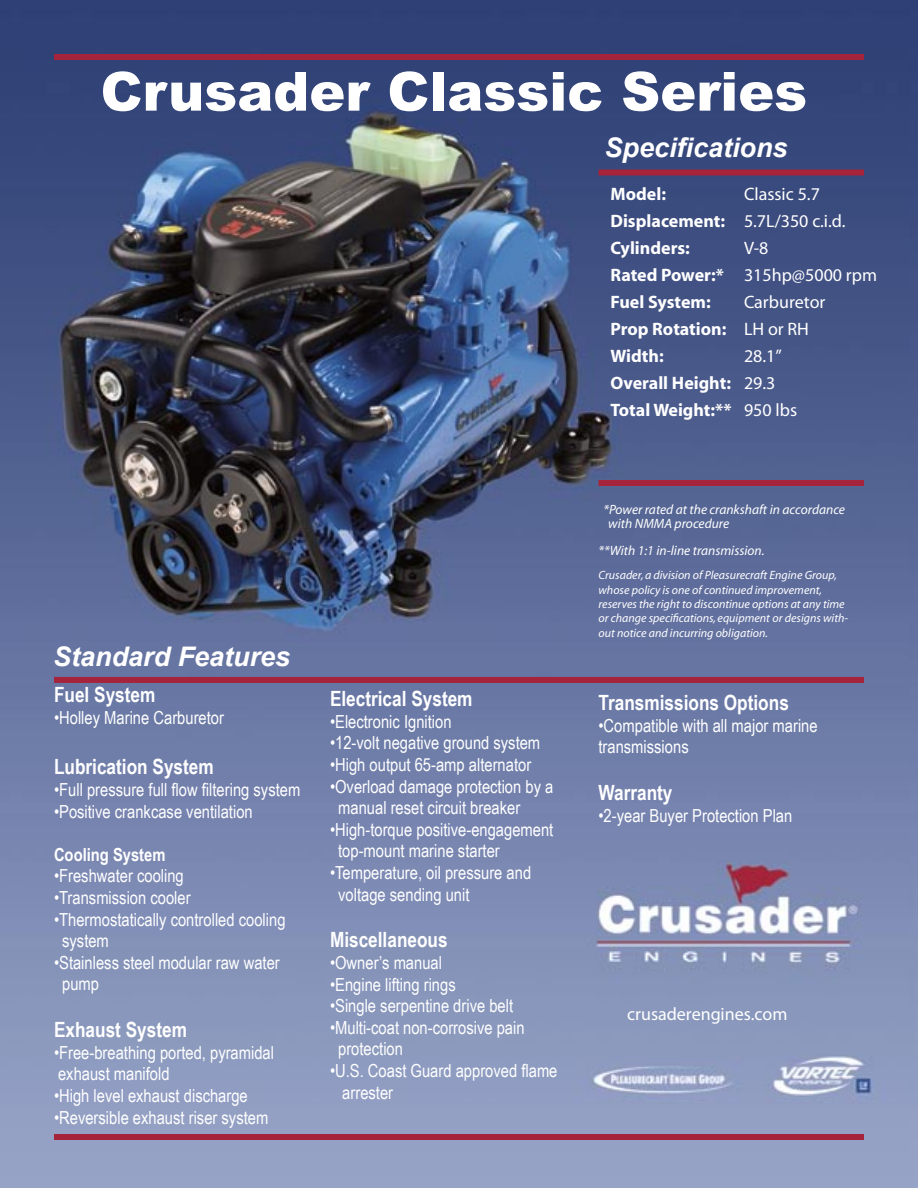
<style>
.page{position:relative;width:918px;height:1188px;background:#fff}
.page>*{position:absolute;margin:0;border:0;box-sizing:border-box;transform-origin:0 0}
.t1{font:900 54px "Arial";color:#fff}
.t2{font:italic 700 27px "Arial";color:#fff}
.t3{font:700 21px "Arial Narrow";color:#fff}
.t4{font:18px/21.6px "Arial Narrow";color:#fff}
.t5{font:700 18px "Myriad";color:#fff}
.t6{font:18px "Myriad Pro";color:#fff}
.t7{font:700 18px "Arial Narrow";color:#fff}
.t8{font:italic 13.5px "Myriad";color:#fff}
.t9{font:italic 12px/14.4px "Myriad";color:#fff}
</style>
<div class="page">
<img style="left:0;top:0;width:918px;height:1188px">
<div style="left:54px;top:54px;width:810px;height:6px;background:#a5243b"></div>
<div style="left:54px;top:677px;width:810px;height:6px;background:#a5243b"></div>
<div style="left:54px;top:1134px;width:810px;height:6px;background:#a5243b"></div>
<div style="left:598px;top:170px;width:266px;height:6px;background:#a5243b"></div>
<div style="left:598px;top:480px;width:266px;height:6px;background:#a5243b"></div>
<p class="t1" style="left:100px;top:52px;width:708px">Crusader Classic Series</p>
<p class="t2" style="left:604px;top:130px;width:185px">Specifications</p>
<p class="t5" style="left:610px;top:184px;width:57px">Model:</p>
<p class="t5" style="left:610px;top:211px;width:116px">Displacement:</p>
<p class="t5" style="left:610px;top:238px;width:81px">Cylinders:</p>
<p class="t5" style="left:610px;top:265px;width:115px">Rated Power:*</p>
<p class="t5" style="left:610px;top:292px;width:102px">Fuel System:</p>
<p class="t5" style="left:610px;top:319px;width:117px">Prop Rotation:</p>
<p class="t5" style="left:610px;top:346px;width:55px">Width:</p>
<p class="t5" style="left:610px;top:373px;width:122px">Overall Height:</p>
<p class="t5" style="left:610px;top:400px;width:123px">Total Weight:**</p>
<p class="t6" style="left:744px;top:184px;width:77px">Classic 5.7</p>
<p class="t6" style="left:744px;top:211px;width:103px">5.7L/350 c.i.d.</p>
<p class="t6" style="left:744px;top:238px;width:26px">V-8</p>
<p class="t6" style="left:744px;top:265px;width:135px">315hp@5000 rpm</p>
<p class="t6" style="left:744px;top:292px;width:83px">Carburetor</p>
<p class="t6" style="left:744px;top:319px;width:67px">LH or RH</p>
<p class="t6" style="left:744px;top:346px;width:39px">28.1”</p>
<p class="t6" style="left:744px;top:373px;width:33px">29.3</p>
<p class="t6" style="left:744px;top:400px;width:55px">950 lbs</p>
<p class="t8" style="left:603px;top:503px;width:243px">*Power rated at the crankshaft in accordance</p>
<p class="t8" style="left:608px;top:516px;width:122px">with NMMA procedure</p>
<p class="t8" style="left:598px;top:543px;width:168px">**With 1:1 in-line transmission.</p>
<p class="t2" style="left:53px;top:639px;width:239px">Standard Features</p>
<p class="t3" style="left:54px;top:679px;width:103px">Fuel System</p>
<p class="t4" style="left:54px;top:706px;width:172px">•Holley Marine Carburetor</p>
<p class="t3" style="left:54px;top:751px;width:161px">Lubrication System</p>
<p class="t4" style="left:54px;top:778px;width:248px">•Full pressure full flow filtering system</p>
<p class="t4" style="left:54px;top:800px;width:200px">•Positive crankcase ventilation</p>
<p class="t7" style="left:54px;top:841px;width:113px">Cooling System</p>
<p class="t4" style="left:54px;top:865px;width:131px">•Freshwater cooling</p>
<p class="t4" style="left:54px;top:886px;width:138px">•Transmission cooler</p>
<p class="t4" style="left:54px;top:908px;width:233px">•Thermostatically controlled cooling</p>
<p class="t4" style="left:62px;top:929px;width:48px">system</p>
<p class="t4" style="left:62px;top:951px;width:219px;text-indent:-8px">•Stainless steel modular raw water pump</p>
<p class="t3" style="left:54px;top:1014px;width:135px">Exhaust System</p>
<p class="t4" style="left:54px;top:1041px;width:222px">•Free-breathing ported, pyramidal exhaust manifold</p>
<p class="t4" style="left:54px;top:1084px;width:195px">•High level exhaust discharge</p>
<p class="t4" style="left:54px;top:1106px;width:216px">•Reversible exhaust riser system</p>
<p class="t3" style="left:330px;top:683px;width:144px">Electrical System</p>
<p class="t4" style="left:330px;top:710px;width:123px">•Electronic Ignition</p>
<p class="t4" style="left:330px;top:732px;width:212px">•12-volt negative ground system</p>
<p class="t4" style="left:330px;top:753px;width:203px">•High output 65-amp alternator</p>
<p class="t4" style="left:330px;top:775px;width:225px">•Overload damage protection by a</p>
<p class="t4" style="left:338px;top:796px;width:184px">manual reset circuit breaker</p>
<p class="t4" style="left:330px;top:818px;width:225px">•High-torque positive-engagement</p>
<p class="t4" style="left:338px;top:840px;width:163px">top-mount marine starter</p>
<p class="t4" style="left:338px;top:861px;width:195px;text-indent:-8px">•Temperature, oil pressure and voltage sending unit</p>
<p class="t3" style="left:330px;top:924px;width:119px">Miscellaneous</p>
<p class="t4" style="left:330px;top:951px;width:114px">•Owner’s manual</p>
<p class="t4" style="left:330px;top:973px;width:127px">•Engine lifting rings</p>
<p class="t4" style="left:330px;top:994px;width:185px">•Single serpentine drive belt</p>
<p class="t4" style="left:338px;top:1016px;width:188px;text-indent:-8px">•Multi-coat non-corrosive pain protection</p>
<p class="t4" style="left:330px;top:1059px;width:229px">•U.S. Coast Guard approved flame</p>
<p class="t4" style="left:342px;top:1081px;width:52px">arrester</p>
<p class="t9" style="left:598px;top:568px;width:251px">Crusader, a division of Pleasurecraft Engine Group, whose policy is one of continued improvement, reserves the right to discontinue options at any time or change specifications, equipment or designs with&shy;out notice and incurring obligation.</p>
<p class="t3" style="left:598px;top:687px;width:192px">Transmissions Options</p>
<p class="t4" style="left:598px;top:714px;width:221px">•Compatible with all major marine transmissions</p>
<p class="t3" style="left:598px;top:777px;width:76px">Warranty</p>
<p class="t4" style="left:598px;top:804px;width:195px">•2-year Buyer Protection Plan</p>
<p class="t6" style="left:627px;top:1004px;width:162px">crusaderengines.com</p>
</div>
